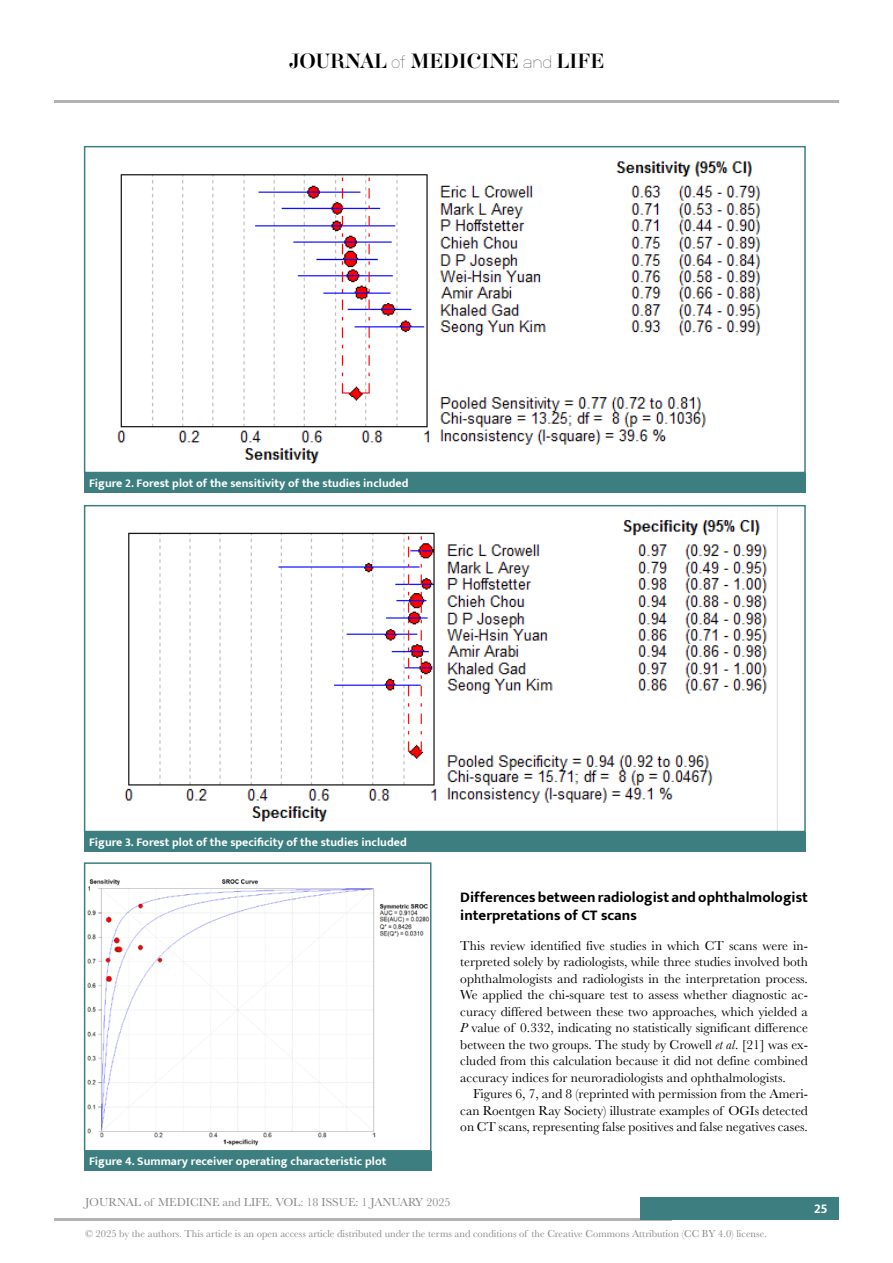
<style>
.page{position:relative;width:893px;height:1263px;background:#fff}
.page>*{position:absolute;margin:0;border:0;box-sizing:border-box;transform-origin:0 0}
.t1{font:18px "Aker Brygge Display";color:#000}
.t2{font:700 15px/18px "Mukta";color:#000}
.t3{font:13.5px/16.5px "Baskerville";color:#000;text-align:justify}
.t4{font:700 13.5px "Mukta";color:#fff}
.t5{font:700 12px "Mukta";color:#fff}
.t6{font:12px "Baskerville";color:#878787}
.t7{font:10.5px "Baskerville";color:#878787}
.s1{font-family:"Neubau Grotesk Lei"}
.s2{font-style:italic}
</style>
<div class="page">
<hr style="left:54px;top:1218px;width:618px;height:2px;background:#b3b2b2">
<hr style="left:54px;top:100px;width:785px;height:2px;background:#b3b2b2">
<div style="left:641px;top:1198px;width:198px;height:22px;background:#3d7f80"></div>
<div style="left:84px;top:473px;width:722px;height:19px;background:#3d7f80"></div>
<img style="left:117px;top:161px;width:644px;height:303px">
<div style="left:84px;top:146px;width:722px;height:327px;border:2px solid #3d7f80"></div>
<div style="left:84px;top:832px;width:722px;height:19px;background:#3d7f80"></div>
<img style="left:124px;top:520px;width:643px;height:302px">
<div style="left:84px;top:505px;width:722px;height:327px;border:2px solid #3d7f80"></div>
<div style="left:84px;top:1151px;width:347px;height:20px;background:#3d7f80"></div>
<img style="left:87px;top:879px;width:341px;height:267px">
<div style="left:84px;top:862px;width:347px;height:289px;border:2px solid #3d7f80"></div>
<h1 class="t1" style="left:289px;top:49px;width:317px">JOURNAL <span class="s1">of</span> MEDICINE <span class="s1">and</span> LIFE</h1>
<p class="t5" style="left:89px;top:475px;width:321px">Figure 2. Forest plot of the sensitivity of the studies included</p>
<p class="t5" style="left:89px;top:834px;width:319px">Figure 3. Forest plot of the specificity of the studies included</p>
<p class="t5" style="left:89px;top:1154px;width:299px">Figure 4. Summary receiver operating characteristic plot</p>
<p class="t2" style="left:460px;top:887px;width:349px">Differences between radiologist and ophthalmologist interpretations of CT scans</p>
<p class="t3" style="left:460px;top:937px;width:349px">This review identified five studies in which CT scans were in&shy;terpreted solely by radiologists, while three studies involved both ophthalmologists and radiologists in the interpretation process.<br>We applied the chi-square test to assess whether diagnostic ac&shy;curacy differed between these two approaches, which yielded a <span class="s2">P</span> value of 0.332, indicating no statistically significant difference between the two groups. The study by Crowell <span class="s2">et al</span>. [21] was ex&shy;cluded from this calculation because it did not define combined accuracy indices for neuroradiologists and ophthalmologists.</p>
<p class="t3" style="left:460px;top:1086px;width:349px;text-indent:13px">Figures 6, 7, and 8 (reprinted with permission from the Ameri&shy;can Roentgen Ray Society) illustrate examples of OGIs detected on CT scans, representing false positives and false negatives cases.</p>
<p class="t6" style="left:85px;top:1195px;width:367px">JOURNAL of MEDICINE and LIFE. VOL: 18 ISSUE: 1 JANUARY 2025</p>
<p class="t7" style="left:85px;top:1226px;width:683px">© 2025 by the authors. This article is an open access article distributed under the terms and conditions of the Creative Commons Attribution (CC BY 4.0) license.</p>
<p class="t4" style="left:814px;top:1200px;width:15px">25</p>
</div>
